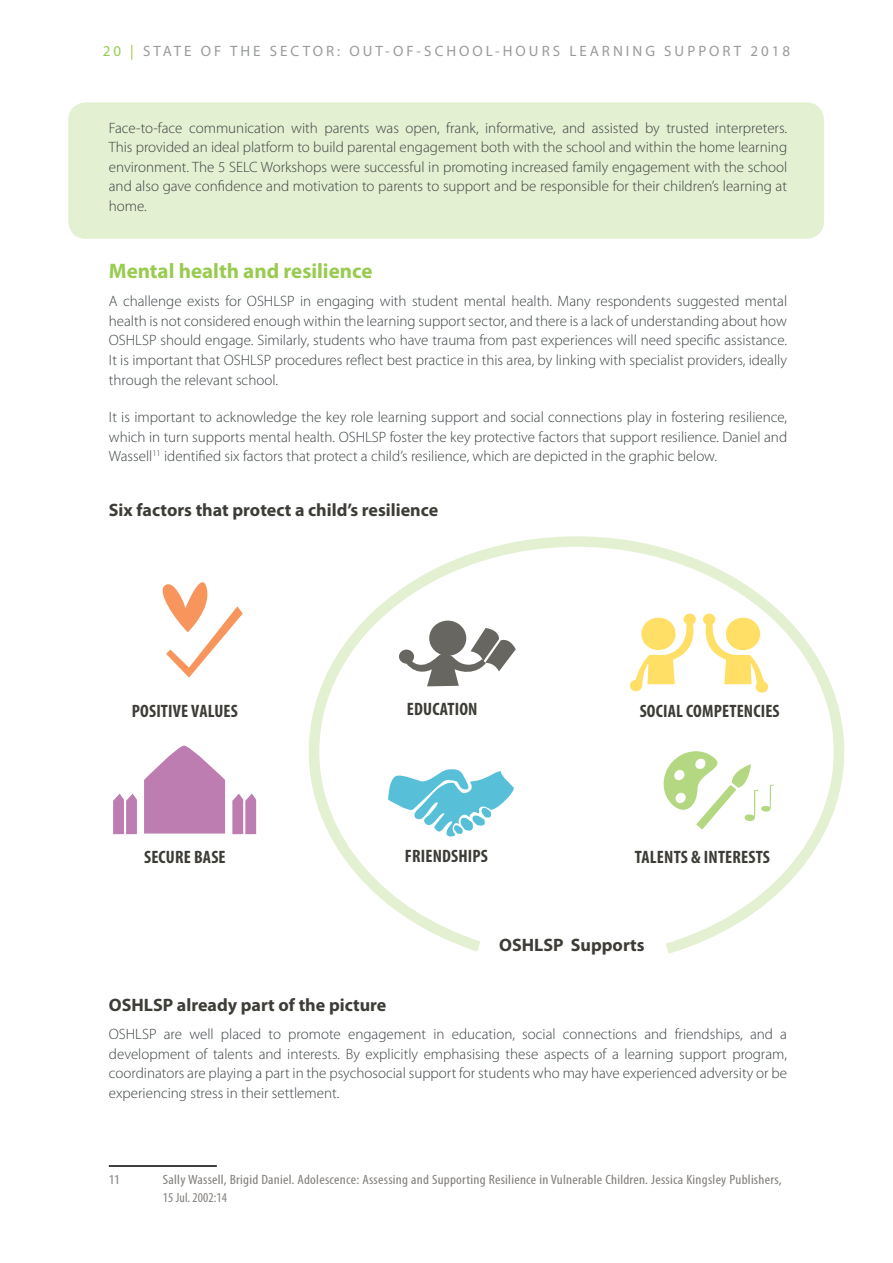
<style>
.page{position:relative;width:893px;height:1263px;background:#fff}
.page>*{position:absolute;margin:0;border:0;box-sizing:border-box;transform-origin:0 0}
.t1{font:700 21px "Myriad Pro";color:#98cb4f}
.t2{font:700 18px "Myriad Pro";color:#3d3c37}
.t3{font:700 condensed 18px "Myriad Pro";letter-spacing:.01em;color:#3d3c37}
.t4{font:300 15px/19.5px "Myriad Pro";color:#3c4244;text-align:justify}
.t5{font:15px "Myriad Pro";letter-spacing:.2em;color:#999b9c}
.t6{font:condensed 13.5px/18px "Myriad Pro";letter-spacing:.015em;color:#817f7b;scale:1.1 1}
.s1{color:#98cb4f}
</style>
<div class="page">
<div style="left:68px;top:102px;width:756px;height:137px;background:#e3f0d1;border-radius:18px"></div>
<hr style="left:109px;top:1165px;width:108px;height:2px;background:#000">
<svg style="left:309px;top:536px;width:536px;height:418px"></svg>
<svg style="left:406px;top:628px;width:110px;height:58px"></svg>
<div style="left:429px;top:621px;width:37px;height:35px;background:#686661;border-radius:50%"></div>
<div style="left:399px;top:649px;width:15px;height:15px;background:#686661;border-radius:50%"></div>
<svg style="left:634px;top:622px;width:131px;height:62px"></svg>
<div style="left:641px;top:618px;width:35px;height:32px;background:#ffdf65;border-radius:50%"></div>
<div style="left:726px;top:618px;width:34px;height:32px;background:#ffdf65;border-radius:50%"></div>
<div style="left:630px;top:680px;width:12px;height:11px;background:#ffdf65;border-radius:50%"></div>
<div style="left:684px;top:613px;width:12px;height:12px;background:#ffdf65;border-radius:50%"></div>
<div style="left:703px;top:613px;width:12px;height:12px;background:#ffdf65;border-radius:50%"></div>
<div style="left:756px;top:681px;width:12px;height:12px;background:#ffdf65;border-radius:50%"></div>
<svg style="left:388px;top:768px;width:129px;height:70px"></svg>
<svg style="left:660px;top:747px;width:114px;height:82px"></svg>
<svg style="left:144px;top:746px;width:81px;height:87px"></svg>
<svg style="left:162px;top:582px;width:81px;height:96px"></svg>
<svg style="left:113px;top:793px;width:24px;height:41px"></svg>
<svg style="left:232px;top:793px;width:24px;height:41px"></svg>
<p class="t5" style="left:103px;top:41px;width:689px"><span class="s1">20 |</span> STATE OF THE SECTOR: OUT-OF-SCHOOL-HOURS LEARNING SUPPORT 2018</p>
<p class="t4" style="left:109px;top:118px;width:680px">Face-to-face communication with parents was open, frank, informative, and assisted by trusted interpreters.<br>This provided an ideal platform to build parental engagement both with the school and within the home learning environment. The 5 SELC Workshops were successful in promoting increased family engagement with the school and also gave confidence and motivation to parents to support and be responsible for their children’s learning at home.</p>
<h1 class="t1" style="left:109px;top:257px;width:265px">Mental health and resilience</h1>
<p class="t4" style="left:109px;top:292px;width:680px">A challenge exists for OSHLSP in engaging with student mental health. Many respondents suggested mental health is not considered enough within the learning support sector, and there is a lack of understanding about how OSHLSP should engage. Similarly, students who have trauma from past experiences will need specific assistance.<br>It is important that OSHLSP procedures reflect best practice in this area, by linking with specialist providers, ideally through the relevant school.</p>
<p class="t4" style="left:109px;top:407px;width:680px">It is important to acknowledge the key role learning support and social connections play in fostering resilience, which in turn supports mental health. OSHLSP foster the key protective factors that support resilience. Daniel and Wassell<sup>11</sup> identified six factors that protect a child’s resilience, which are depicted in the graphic below.</p>
<p class="t2" style="left:109px;top:498px;width:331px">Six factors that protect a child’s resilience</p>
<p class="t3" style="left:132px;top:700px;width:77px">POSITIVE VALUE</p>
<p class="t3" style="left:231px;top:700px;width:9px">S</p>
<p class="t3" style="left:407px;top:698px;width:9px">EDUCATION</p>
<p class="t3" style="left:640px;top:700px;width:16px">SOCIAL</p>
<p class="t3" style="left:686px;top:700px;width:44px">COMPETENCIE</p>
<p class="t3" style="left:773px;top:700px;width:9px">S</p>
<p class="t3" style="left:144px;top:845px;width:16px">SECURE</p>
<p class="t3" style="left:194px;top:845px;width:32px">BASE</p>
<p class="t3" style="left:405px;top:845px;width:9px">FRIEND</p>
<p class="t3" style="left:451px;top:845px;width:38px">SHI PS</p>
<p class="t3" style="left:635px;top:846px;width:9px">TALENT</p>
<p class="t3" style="left:681px;top:846px;width:32px">S &amp; INTERE</p>
<p class="t3" style="left:748px;top:846px;width:23px">STS</p>
<p class="t2" style="left:499px;top:933px;width:147px">OSHLSP Supports</p>
<p class="t2" style="left:109px;top:993px;width:279px">OSHLSP already part of the picture</p>
<p class="t4" style="left:109px;top:1024px;width:680px">OSHLSP are well placed to promote engagement in education, social connections and friendships, and a development of talents and interests. By explicitly emphasising these aspects of a learning support program, coordinators are playing a part in the psychosocial support for students who may have experienced adversity or be experiencing stress in their settlement.</p>
<p class="t6" style="left:109px;top:1170px;width:12px">11</p>
<p class="t6" style="left:163px;top:1170px;width:564px">Sally Wassell, Brigid Daniel. Adolescence: Assessing and Supporting Resilience in Vulnerable Children. Jessica Kingsley Publishers,<br>15 Jul. 2002:14</p>
</div>
